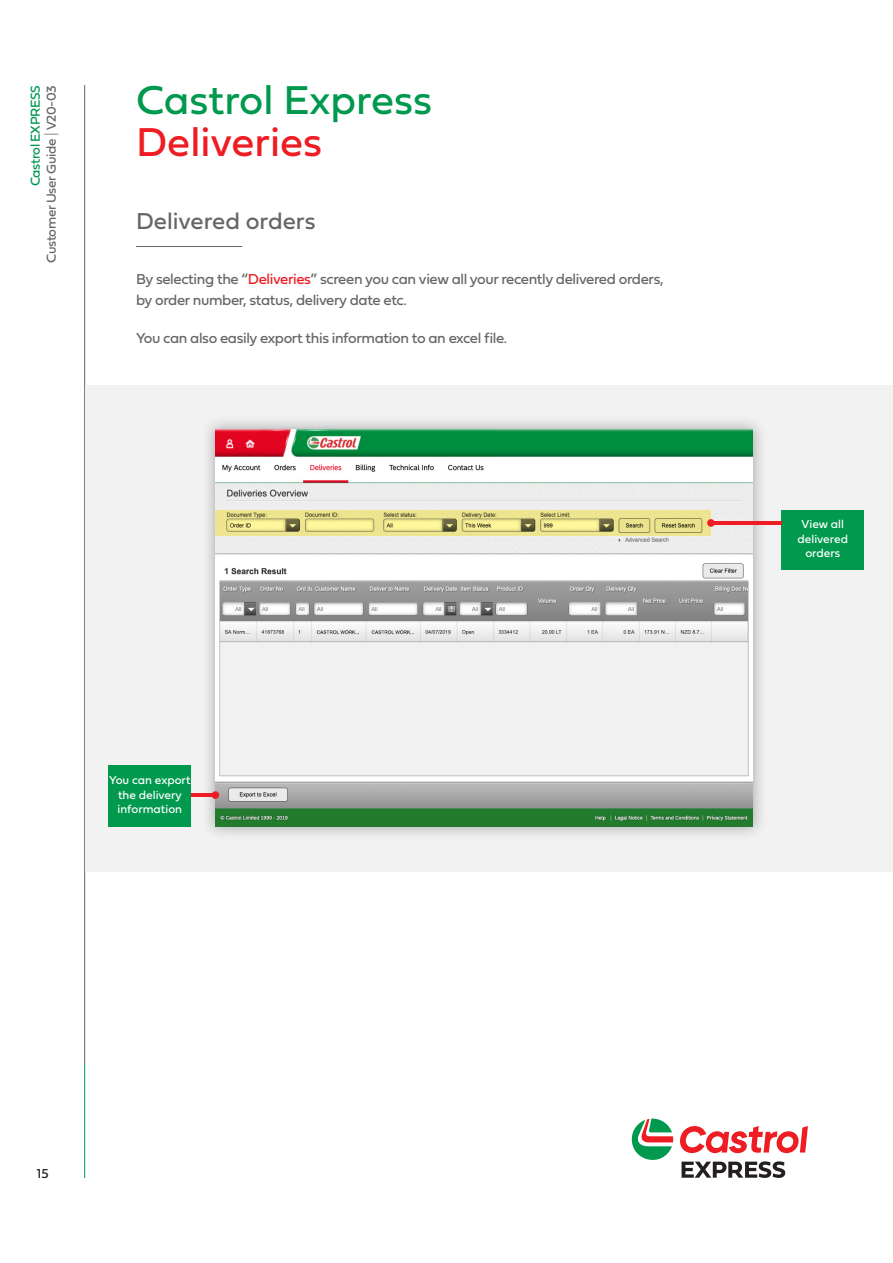
<style>
.page{position:relative;width:893px;height:1263px;background:#fff}
.page>*{position:absolute;margin:0;border:0;box-sizing:border-box;transform-origin:0 0}
.t1{font:42px/42px "Fieldwork Geo Regular";color:#00994e}
.t2{font:24px "Fieldwork Geo Regular";color:#666}
.t3{font:15px/21px "Fieldwork Geo Regular";letter-spacing:-.025em;color:#666}
.t4{font:13.5px/16.2px "Fieldwork Geo Regular";letter-spacing:-.025em;color:#666;text-align:right}
.t5{font:13.5px "Fieldwork Geo Regular";color:#231f20}
.t6{font:12px/14.4px "Fieldwork Geo Regular";color:#fff;text-align:center}
.s1{color:#00994e}
.s2{color:#a5a3a3}
.s3{color:#ee1d23}
</style>
<div class="page">
<hr style="left:84px;top:85px;width:1px;height:978px;background:#666">
<hr style="left:84px;top:1063px;width:1px;height:115px;background:#00994e">
<svg style="left:680px;top:1126px;width:128px;height:27px"></svg>
<svg style="left:632px;top:1118px;width:41px;height:42px"></svg>
<svg style="left:682px;top:1161px;width:103px;height:17px"></svg>
<div style="left:85px;top:386px;width:808px;height:486px;background:#f2f2f3"></div>
<div style="left:201px;top:415px;width:567px;height:426px;background:#231f20;opacity:.35"></div>
<img style="left:215px;top:429px;width:538px;height:397px">
<hr style="left:136px;top:246px;width:106px;height:1px;background:#666">
<svg style="left:215px;top:510px;width:496px;height:26px;background:#dad383"></svg>
<div style="left:781px;top:510px;width:83px;height:60px;background:#00994e"></div>
<hr style="left:711px;top:521px;width:70px;height:4px;background:#ee1d23">
<div style="left:707px;top:519px;width:8px;height:8px;background:#ee1d23;border-radius:50%"></div>
<div style="left:108px;top:765px;width:83px;height:62px;background:#00994e"></div>
<hr style="left:191px;top:793px;width:24px;height:4px;background:#ee1d23">
<div style="left:212px;top:791px;width:7px;height:8px;background:#ee1d23;border-radius:50%"></div>
<p class="t4" style="left:27px;top:263px;width:179px;rotate:-90deg"><span class="s1">Castrol EXPRESS<br></span>Customer User Guide <span class="s2">|</span> V20-03</p>
<p class="t1" style="left:136px;top:77px;width:298px">Castrol Express<br><span class="s3">Deliveries</span></p>
<p class="t2" style="left:136px;top:202px;width:181px">Delivered orders</p>
<p class="t3" style="left:136px;top:268px;width:529px">By selecting the “<span class="s3">Deliveries</span>” screen you can view all your recently delivered orders, by order number, status, delivery date etc.</p>
<p class="t3" style="left:136px;top:327px;width:373px">You can also easily export this information to an excel file.</p>
<p class="t6" style="left:109px;top:772px;width:83px">You can export the delivery information</p>
<p class="t6" style="left:798px;top:516px;width:52px">View all delivered orders</p>
<p class="t5" style="left:37px;top:1163px;width:13px">15</p>
</div>
